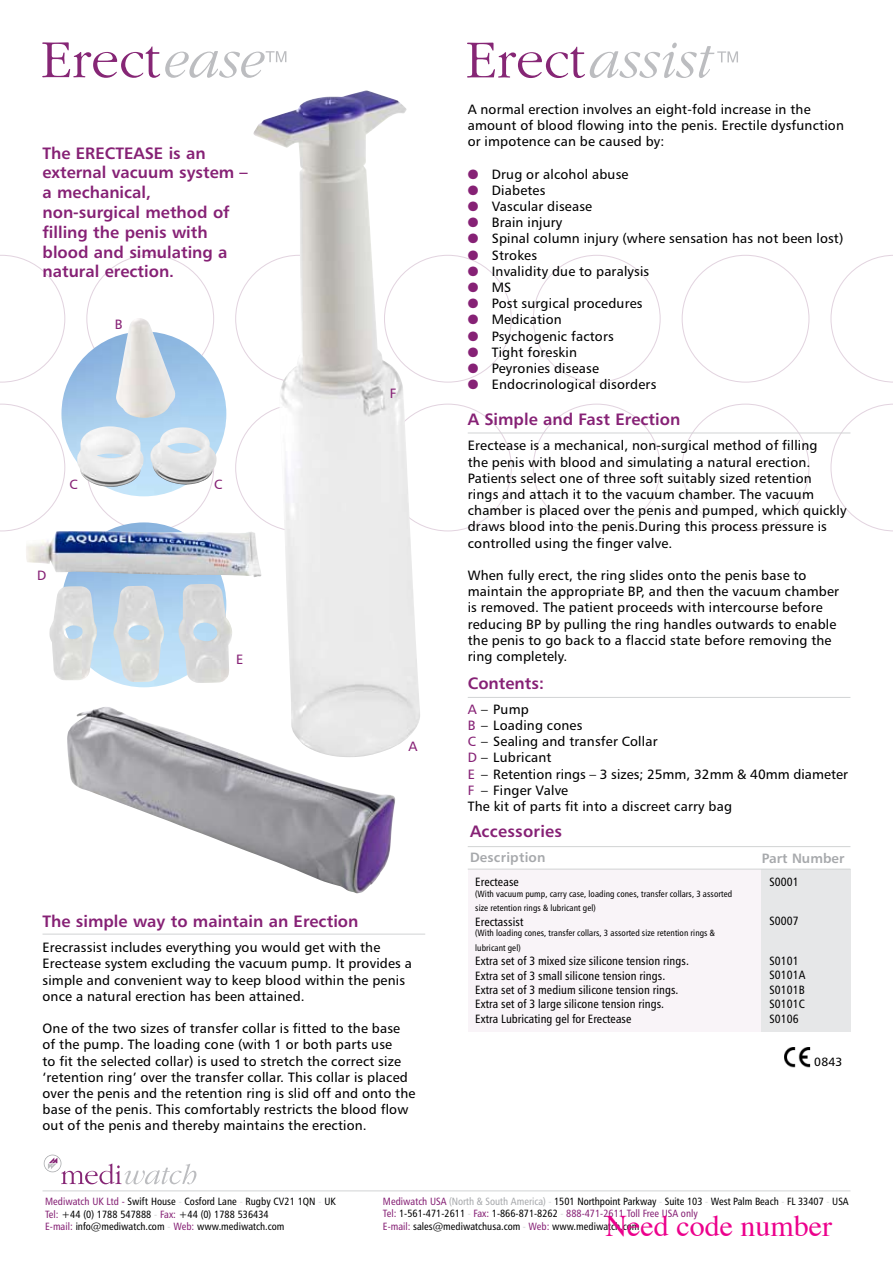
<style>
.page{position:relative;width:893px;height:1263px;background:#fff}
.page>*{position:absolute;margin:0;border:0;box-sizing:border-box;transform-origin:0 0}
.t1{font:300 55.8px/54.3px "Garamond";color:#862675}
.t2{font:italic 300 55.8px "Garamond";color:#bcbdc0}
.t3{font:30px "Times";color:#ec008c}
.t4{font:16.5px/19.8px "Humanist 777 BT Bold B";color:#862175}
.t5{font:13.5px/16.2px "Humanist 777 BT Roman B";letter-spacing:.015em;color:#000}
.t6{font:13.5px "Humanist 777 BT Bold B";letter-spacing:.015em;color:#a7a9ac}
.t7{font:13.5px "Humanist 777 BT Roman B";color:#862175}
.t8{font:12px/14.4px "Humanist 777 BT Roman Condensed B";letter-spacing:.01em;color:#000}
.t9{font:12px "Humanist 777 BT Roman B";color:#000}
.t10{font:10.5px/12.6px "Humanist 777 BT Roman Condensed B";color:#000}
.t11{font:9px/14.4px "Humanist 777 BT Roman Condensed B";letter-spacing:.01em;color:#000}
.s1{font-style:italic;color:#bcbdc0}
.s2{font-style:italic;color:#fff}
.s3{font-style:normal;color:#862675}
.s4{color:#862175}
.s5{color:#d1d3d4}
.s6{color:#a7a9ac}
</style>
<div class="page">
<svg style="left:0;top:255px;width:65px;height:127px"></svg>
<svg style="left:831px;top:255px;width:62px;height:127px"></svg>
<svg style="left:0;top:404px;width:65px;height:127px"></svg>
<svg style="left:831px;top:404px;width:62px;height:127px"></svg>
<hr style="left:43px;top:934px;width:382px;height:1px;background:#d1d3d4">
<img style="left:784px;top:1048px;width:27px;height:19px">
<svg style="left:44px;top:1155px;width:153px;height:29px"></svg>
<hr style="left:43px;top:1190px;width:807px;height:1px;background:#d1d3d4">
<svg style="left:266px;top:51px;width:20px;height:11px"></svg>
<svg style="left:717px;top:51px;width:21px;height:11px"></svg>
<hr style="left:468px;top:433px;width:382px;height:1px;background:#d1d3d4">
<hr style="left:468px;top:697px;width:382px;height:1px;background:#d1d3d4">
<img style="left:67px;top:707px;width:328px;height:186px">
<img style="left:61px;top:331px;width:165px;height:165px;border-radius:82px">
<img style="left:116px;top:318px;width:59px;height:100px">
<img style="left:77px;top:426px;width:67px;height:61px">
<img style="left:150px;top:427px;width:67px;height:58px">
<img style="left:253px;top:90px;width:167px;height:667px">
<img style="left:61px;top:522px;width:165px;height:165px;border-radius:82px">
<img style="left:26px;top:531px;width:235px;height:46px">
<img style="left:49px;top:584px;width:183px;height:99px">
<div style="left:468px;top:869px;width:382px;height:163px;background:#f9f4f8"></div>
<div style="left:761px;top:869px;width:89px;height:163px;background:#e6e7e8"></div>
<hr style="left:468px;top:846px;width:382px;height:1px;background:#d1d3d4">
<hr style="left:468px;top:869px;width:382px;height:1px;background:#d1d3d4">
<h1 class="t1" style="left:41px;top:33px;width:221px">Erect<span class="s1">ease</span></h1>
<p class="t4" style="left:43px;top:143px;width:207px">The ERECTEASE is an external vacuum system – a mechanical, non-surgical method of filling the penis with blood and simulating a natural erection.</p>
<h1 class="t1" style="left:41px;top:166px;width:245px">Erect<span class="s2">assist<br></span>Erect<span class="s1">assist</span></h1>
<p class="t7" style="left:115px;top:316px;width:9px">B</p>
<p class="t7" style="left:69px;top:476px;width:10px">C</p>
<p class="t7" style="left:214px;top:476px;width:10px">C</p>
<p class="t7" style="left:37px;top:567px;width:11px">D</p>
<p class="t7" style="left:236px;top:651px;width:9px">E</p>
<p class="t7" style="left:390px;top:385px;width:8px">F</p>
<p class="t7" style="left:409px;top:737px;width:10px">A</p>
<p class="t4" style="left:43px;top:911px;width:317px">The simple way to maintain an Erection</p>
<p class="t5" style="left:43px;top:939px;width:371px">Erecrassist includes everything you would get with the Erectease system excluding the vacuum pump. It provides a simple and convenient way to keep blood within the penis once a natural erection has been attained.</p>
<p class="t5" style="left:43px;top:1020px;width:374px">One of the two sizes of transfer collar is fitted to the base of the pump. The loading cone (with 1 or both parts use<br>to fit the selected collar) is used to stretch the correct size ‘retention ring’ over the transfer collar. This collar is placed over the penis and the retention ring is slid off and onto the base of the penis. This comfortably restricts the blood flow out of the penis and thereby maintains the erection.</p>
<h1 class="t2" style="left:466px;top:30px;width:245px"><span class="s3">Erect</span>assist</h1>
<p class="t5" style="left:468px;top:101px;width:378px">A normal erection involves an eight-fold increase in the amount of blood flowing into the penis. Erectile dysfunction or impotence can be caused by:</p>
<p class="t5" style="left:468px;top:166px;width:162px"><span class="s4">●</span> Drug or alcohol abuse</p>
<p class="t5" style="left:468px;top:182px;width:79px"><span class="s4">●</span> Diabetes</p>
<p class="t5" style="left:468px;top:198px;width:126px"><span class="s4">●</span> Vascular disease</p>
<p class="t5" style="left:468px;top:214px;width:96px"><span class="s4">●</span> Brain injury</p>
<p class="t5" style="left:468px;top:230px;width:377px"><span class="s4">●</span> Spinal column injury (where sensation has not been lost)</p>
<p class="t5" style="left:468px;top:247px;width:71px"><span class="s4">●</span> Strokes</p>
<p class="t5" style="left:468px;top:263px;width:183px"><span class="s4">●</span> Invalidity due to paralysis</p>
<p class="t5" style="left:468px;top:279px;width:45px"><span class="s4">●</span> MS</p>
<p class="t5" style="left:468px;top:295px;width:176px"><span class="s4">●</span> Post surgical procedures</p>
<p class="t5" style="left:468px;top:311px;width:95px"><span class="s4">●</span> Medication</p>
<p class="t5" style="left:468px;top:328px;width:148px"><span class="s4">●</span> Psychogenic factors</p>
<p class="t5" style="left:468px;top:344px;width:111px"><span class="s4">●</span> Tight foreskin</p>
<p class="t5" style="left:468px;top:360px;width:133px"><span class="s4">●</span> Peyronies disease</p>
<p class="t5" style="left:468px;top:376px;width:190px"><span class="s4">●</span> Endocrinological disorders</p>
<p class="t4" style="left:468px;top:409px;width:214px">A Simple and Fast Erection</p>
<p class="t5" style="left:468px;top:437px;width:380px">Erectease is a mechanical, non-surgical method of filling<br>the penis with blood and simulating a natural erection.<br>Patients select one of three soft suitably sized retention<br>rings and attach it to the vacuum chamber. The vacuum chamber is placed over the penis and pumped, which quickly draws blood into the penis.During this process pressure is controlled using the finger valve.</p>
<p class="t5" style="left:468px;top:567px;width:373px">When fully erect, the ring slides onto the penis base to maintain the appropriate BP, and then the vacuum chamber is removed. The patient proceeds with intercourse before reducing BP by pulling the ring handles outwards to enable the penis to go back to a flaccid state before removing the ring completely.</p>
<p class="t4" style="left:468px;top:673px;width:78px">Contents:</p>
<p class="t5" style="left:468px;top:701px;width:382px"><span class="s4">A</span> – Pump<br><span class="s4">B</span> – Loading cones<br><span class="s4">C</span> – Sealing and transfer Collar<br><span class="s4">D</span> – Lubricant<br><span class="s4">E</span> – Retention rings – 3 sizes; 25mm, 32mm &amp; 40mm diameter<br><span class="s4">F</span> – Finger Valve<br>The kit of parts fit into a discreet carry bag</p>
<p class="t4" style="left:470px;top:821px;width:94px">Accessories</p>
<p class="t6" style="left:470px;top:848px;width:77px">Description</p>
<p class="t8" style="left:475px;top:874px;width:45px">Erectease</p>
<p class="t11" style="left:475px;top:886px;width:258px">(With vacuum pump, carry case, loading cones, transfer collars, 3 assorted size retention rings &amp; lubricant gel)</p>
<p class="t8" style="left:475px;top:914px;width:50px">Erectassist</p>
<p class="t11" style="left:475px;top:926px;width:241px">(With loading cones, transfer collars, 3 assorted size retention rings &amp; lubricant gel)</p>
<p class="t8" style="left:475px;top:954px;width:215px">Extra set of 3 mixed size silicone tension rings.<br>Extra set of 3 small silicone tension rings.<br>Extra set of 3 medium silicone tension rings.<br>Extra set of 3 large silicone tension rings.<br>Extra Lubricating gel for Erectease</p>
<p class="t6" style="left:762px;top:850px;width:84px">Part Number</p>
<p class="t8" style="left:769px;top:874px;width:31px">S0001</p>
<p class="t8" style="left:769px;top:914px;width:31px">S0007</p>
<p class="t8" style="left:769px;top:953px;width:38px">S0101<br>S0101A<br>S0101B<br>S0101C<br>S0106</p>
<p class="t9" style="left:814px;top:1055px;width:30px">0843</p>
<p class="t10" style="left:45px;top:1195px;width:292px"><span class="s4">Mediwatch UK Ltd -</span> Swift House <span class="s5">-</span> Cosford Lane <span class="s5">-</span> Rugby CV21 1QN <span class="s5">-</span> UK<br><span class="s4">Tel:</span> +44 (0) 1788 547888 <span class="s5">-</span> <span class="s4">Fax:</span> +44 (0) 1788 536434<br><span class="s4">E-mail:</span> info@mediwatch.com <span class="s5">-</span> <span class="s4">Web:</span> www.mediwatch.com</p>
<p class="t10" style="left:383px;top:1195px;width:467px"><span class="s4">Mediwatch USA</span> <span class="s6">(North &amp; South America)</span> <span class="s5">-</span> 1501 Northpoint Parkway <span class="s5">-</span> Suite 103 <span class="s5">-</span> West Palm Beach <span class="s5">-</span> FL 33407 <span class="s5">-</span> USA<br><span class="s4">Tel:</span> 1-561-471-2611 <span class="s5">-</span> <span class="s4">Fax:</span> 1-866-871-8262 <span class="s5">-</span> <span class="s4">888-471-2611 Toll Free USA only<br>E-mail:</span> sales@mediwatchusa.com <span class="s5">-</span> <span class="s4">Web:</span> www.mediwatch.com</p>
<h2 class="t3" style="left:606px;top:1198px;width:228px">Need code number</h2>
</div>
